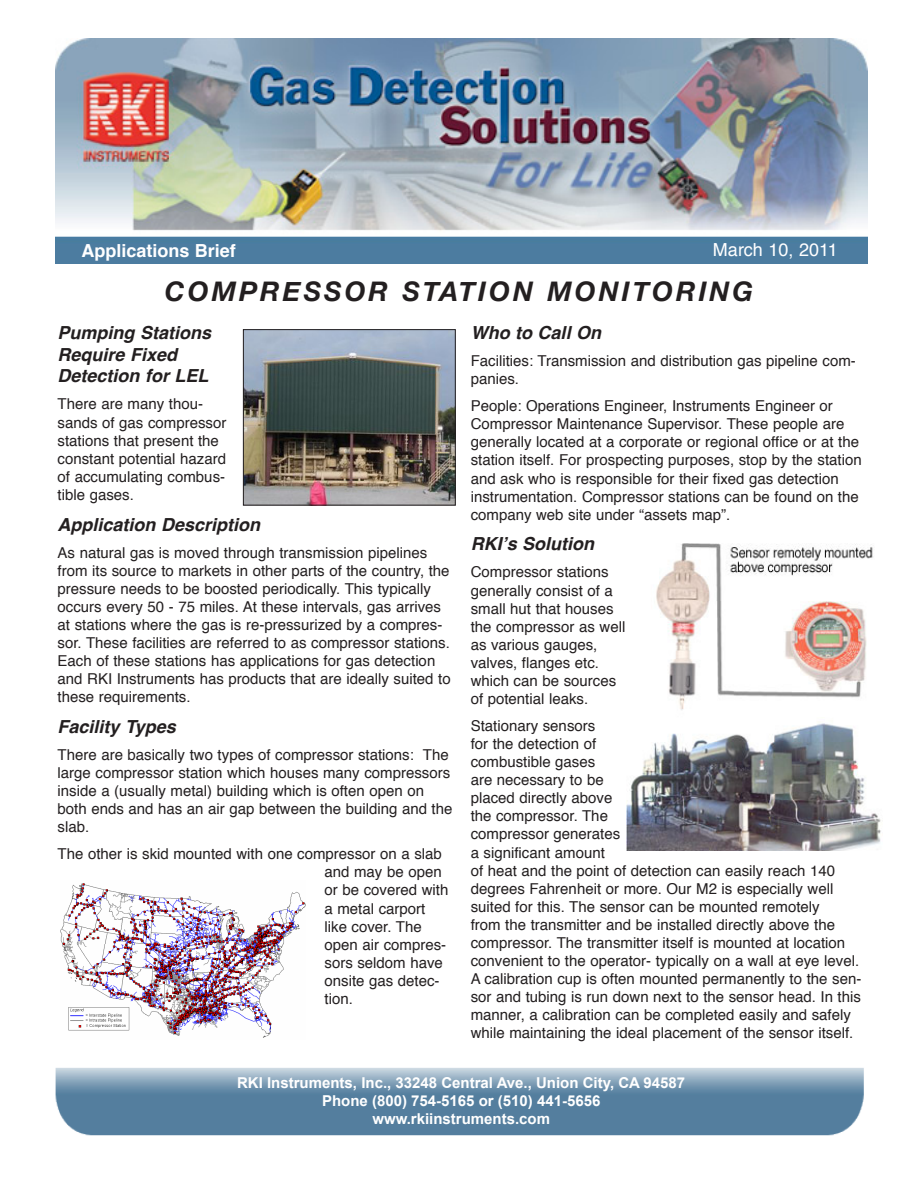
<style>
.page{position:relative;width:918px;height:1188px;background:#fff}
.page>*{position:absolute;margin:0;border:0;box-sizing:border-box;transform-origin:0 0}
.Topic_Header{font:italic 700 27px "Helvetica Neue";letter-spacing:.11em;color:#231f20}
.Heading_paragraph{font:italic 700 18px/21.8px "Helvetica";color:#231f20}
.t1{font:700 18px "Helvetica";color:#fff}
.Body{font:italic 700 18px "Helvetica";color:#231f20}
.t2{font:18px "Helvetica";color:#fff}
.Body-2{font:15px/18px "Helvetica";color:#231f20}
.t3{font:700 15px/18px "Arial";color:#fff;text-align:center}
</style>
<div class="page">
<img style="left:55px;top:1068px;width:809px;height:68px">
<img style="left:55px;top:39px;width:813px;height:225px">
<img style="left:245px;top:331px;width:209px;height:173px">
<div style="left:243px;top:329px;width:213px;height:177px;border:1px solid #231f20"></div>
<img style="left:61px;top:883px;width:245px;height:155px">
<img style="left:626px;top:543px;width:255px;height:307px">
<p class="t1" style="left:81px;top:236px;width:156px">Applications Brief</p>
<p class="t2" style="left:713px;top:236px;width:126px">March 10, 2011</p>
<p class="Topic_Header" style="left:165px;top:274px;width:590px">COMPRESSOR STATION MONITORING</p>
<p class="Heading_paragraph" style="left:58px;top:322px;width:155px">Pumping Stations<br>Require Fixed<br>Detection for LEL</p>
<p class="Body-2" style="left:58px;top:396px;width:170px">There are many thou&shy;sands of gas compressor stations that present the constant potential hazard of accumulating combus&shy;tible gases.</p>
<p class="Heading_paragraph" style="left:58px;top:513px;width:204px">Application Description</p>
<p class="Body-2" style="left:58px;top:544px;width:395px">As natural gas is moved through transmission pipelines from its source to markets in other parts of the country, the pressure needs to be boosted periodically. This typically occurs every 50 - 75 miles. At these intervals, gas arrives at stations where the gas is re-pressurized by a compres&shy;sor. These facilities are referred to as compressor stations.<br>Each of these stations has applications for gas detection and RKI Instruments has products that are ideally suited to these requirements.</p>
<p class="Body" style="left:58px;top:712px;width:120px">Facility Types</p>
<p class="Body-2" style="left:58px;top:746px;width:396px">There are basically two types of compressor stations: The large compressor station which houses many compressors inside a (usually metal) building which is often open on both ends and has an air gap between the building and the slab.</p>
<p class="Body-2" style="left:325px;top:846px;width:125px;text-indent:-267px">The other is skid mounted with one compressor on a slab and may be open or be covered with a metal carport like cover. The open air compres&shy;sors seldom have onsite gas detec&shy;tion.</p>
<p class="Heading_paragraph" style="left:471px;top:322px;width:132px">Who to Call On</p>
<p class="Body-2" style="left:471px;top:352px;width:387px">Facilities: Transmission and distribution gas pipeline com&shy;panies.</p>
<p class="Body-2" style="left:471px;top:397px;width:393px">People: Operations Engineer, Instruments Engineer or Compressor Maintenance Supervisor. These people are generally located at a corporate or regional office or at the station itself. For prospecting purposes, stop by the station and ask who is responsible for their fixed gas detection instrumentation. Compressor stations can be found on the company web site under “assets map”.</p>
<p class="Heading_paragraph" style="left:471px;top:533px;width:125px">RKI’s Solution</p>
<p class="Body-2" style="left:471px;top:564px;width:156px">Compressor stations generally consist of a small hut that houses the compressor as well as various gauges, valves, flanges etc. which can be sources of potential leaks.</p>
<p class="Body-2" style="left:471px;top:717px;width:392px">Stationary sensors<br>for the detection of<br>combustible gases<br>are necessary to be<br>placed directly above<br>the compressor. The<br>compressor generates<br>a significant amount<br>of heat and the point of detection can easily reach 140 degrees Fahrenheit or more. Our M2 is especially well suited for this. The sensor can be mounted remotely<br>from the transmitter and be installed directly above the compressor. The transmitter itself is mounted at location convenient to the operator- typically on a wall at eye level.<br>A calibration cup is often mounted permanently to the sen&shy;sor and tubing is run down next to the sensor head. In this manner, a calibration can be completed easily and safely while maintaining the ideal placement of the sensor itself.</p>
<p class="t3" style="left:237px;top:1075px;width:450px">RKI Instruments, Inc., 33248 Central Ave., Union City, CA 94587<br>Phone (800) 754-5165 or (510) 441-5656</p>
<p class="t3" style="left:372px;top:1111px;width:179px">www.rkiinstruments.com</p>
</div>
